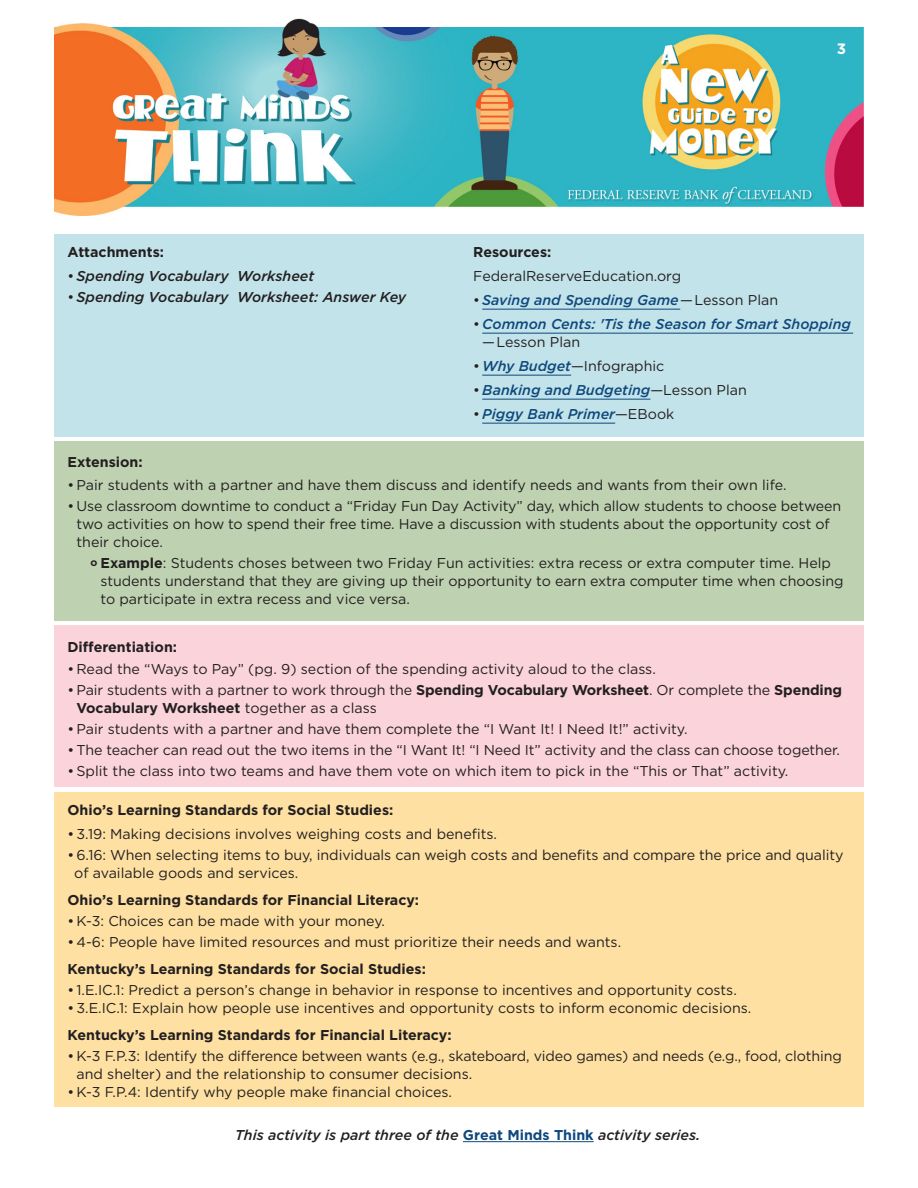
<style>
.page{position:relative;width:918px;height:1188px;background:#fff}
.page>*{position:absolute;margin:0;border:0;box-sizing:border-box;transform-origin:0 0}
.t1{font:700 15px "Gotham";color:#fff}
.t2{font:14.25px/18px "Gotham";letter-spacing:-.005em;color:#231f20}
.t3{font:700 14.25px "Gotham";color:#231f20}
.t4{font:italic 500 14.25px/18px "Gotham";color:#0f487d}
.t5{font:italic 500 14.25px "Gotham";color:#231f20}
.s1{font-weight:400;font-style:normal}
.s2{font-weight:400;font-style:normal;color:#231f20}
.s3{font-weight:500;font-style:italic;color:#0f487d}
.s4{font-weight:700;font-size:10.5px}
.s5{font-weight:700}
.s6{font-weight:700;font-style:normal;color:#0f487d}
</style>
<div class="page">
<img style="left:54px;top:18px;width:810px;height:225px">
<div style="left:54px;top:792px;width:810px;height:315px;background:#fde0a2"></div>
<div style="left:54px;top:441px;width:810px;height:180px;background:#bed2b1"></div>
<div style="left:54px;top:626px;width:810px;height:162px;background:#fad3db"></div>
<div style="left:54px;top:234px;width:404px;height:202px;background:#c2e3e9"></div>
<div style="left:460px;top:234px;width:404px;height:202px;background:#c2e3e9"></div>
<hr style="left:482px;top:309px;width:198px;height:1px;background:#0f487d">
<hr style="left:482px;top:333px;width:371px;height:1px;background:#0f487d">
<hr style="left:482px;top:375px;width:89px;height:1px;background:#0f487d">
<hr style="left:482px;top:399px;width:168px;height:1px;background:#0f487d">
<hr style="left:482px;top:423px;width:133px;height:1px;background:#0f487d">
<hr style="left:463px;top:1141px;width:131px;height:1px;background:#0f487d">
<p class="t1" style="left:837px;top:39px;width:11px">3</p>
<p class="t3" style="left:68px;top:243px;width:98px">Attachments:</p>
<p class="t5" style="left:68px;top:267px;width:248px"><span class="s1">•</span>Spending Vocabulary Worksheet</p>
<p class="t5" style="left:68px;top:288px;width:340px"><span class="s1">•</span>Spending Vocabulary Worksheet: Answer Key</p>
<p class="t3" style="left:473px;top:243px;width:80px">Resources:</p>
<p class="t2" style="left:473px;top:267px;width:209px">FederalReserveEducation.org</p>
<p class="t4" style="left:473px;top:291px;width:306px"><span class="s2">•</span>Saving and Spending Game<span class="s2">—Lesson Plan</span></p>
<p class="t4" style="left:482px;top:315px;width:370px;text-indent:-9px"><span class="s2">•</span> Common Cents: 'Tis the Season for Smart Shopping <span class="s2">—Lesson Plan</span></p>
<p class="t2" style="left:473px;top:357px;width:193px">•<span class="s3">Why Budget</span>—Infographic</p>
<p class="t4" style="left:473px;top:381px;width:275px"><span class="s2">•</span> Banking and Budgeting<span class="s2">—Lesson Plan</span></p>
<p class="t4" style="left:473px;top:405px;width:203px"><span class="s2">•</span>Piggy Bank Primer<span class="s2">—EBook</span></p>
<p class="t3" style="left:68px;top:453px;width:77px">Extension:</p>
<p class="t2" style="left:68px;top:476px;width:721px">•Pair students with a partner and have them discuss and identify needs and wants from their own life.</p>
<p class="t2" style="left:76px;top:497px;width:766px;text-indent:-9px">• Use classroom downtime to conduct a “Friday Fun Day Activity” day, which allow students to choose between two activities on how to spend their free time. Have a discussion with students about the opportunity cost of their choice.</p>
<p class="t2" style="left:100px;top:554px;width:745px;text-indent:-10px"><span class="s4">o</span> <span class="s5">Example</span>: Students choses between two Friday Fun activities: extra recess or extra computer time. Help students understand that they are giving up their opportunity to earn extra computer time when choosing to participate in extra recess and vice versa.</p>
<p class="t3" style="left:67px;top:637px;width:111px">Differentiation:</p>
<p class="t2" style="left:68px;top:660px;width:590px">• Read the “Ways to Pay” (pg. 9) section of the spending activity aloud to the class.</p>
<p class="t2" style="left:76px;top:681px;width:767px;text-indent:-9px">• Pair students with a partner to work through the <span class="s5">Spending Vocabulary Worksheet</span>. Or complete the <span class="s5">Spending<br>Vocabulary Worksheet</span> together as a class</p>
<p class="t2" style="left:68px;top:720px;width:622px">•Pair students with a partner and have them complete the “I Want It! I Need It!” activity.</p>
<p class="t2" style="left:68px;top:741px;width:774px">• The teacher can read out the two items in the “I Want It! “I Need It” activity and the class can choose together.</p>
<p class="t2" style="left:68px;top:762px;width:722px">•Split the class into two teams and have them vote on which item to pick in the “This or That” activity.</p>
<p class="t3" style="left:68px;top:801px;width:327px">Ohio’s Learning Standards for Social Studies:</p>
<p class="t2" style="left:68px;top:825px;width:431px">• 3.19: Making decisions involves weighing costs and benefits.</p>
<p class="t2" style="left:74px;top:846px;width:771px;text-indent:-7px">• 6.16: When selecting items to buy, individuals can weigh costs and benefits and compare the price and quality of available goods and services.</p>
<p class="t3" style="left:68px;top:891px;width:353px">Ohio’s Learning Standards for Financial Literacy:</p>
<p class="t2" style="left:68px;top:912px;width:319px">• K-3: Choices can be made with your money.</p>
<p class="t2" style="left:68px;top:933px;width:555px">•4-6: People have limited resources and must prioritize their needs and wants.</p>
<p class="t3" style="left:68px;top:960px;width:360px">Kentucky’s Learning Standards for Social Studies:</p>
<p class="t2" style="left:68px;top:981px;width:671px">• 1.E.IC.1: Predict a person’s change in behavior in response to incentives and opportunity costs.</p>
<p class="t2" style="left:68px;top:999px;width:685px">• 3.E.IC.1: Explain how people use incentives and opportunity costs to inform economic decisions.</p>
<p class="t3" style="left:68px;top:1026px;width:386px">Kentucky’s Learning Standards for Financial Literacy:</p>
<p class="t2" style="left:77px;top:1047px;width:767px;text-indent:-9px">• K-3 F.P.3: Identify the difference between wants (e.g., skateboard, video games) and needs (e.g., food, clothing and shelter) and the relationship to consumer decisions.</p>
<p class="t2" style="left:68px;top:1083px;width:386px">• K-3 F.P.4: Identify why people make financial choices.</p>
<p class="t5" style="left:235px;top:1125px;width:467px">This activity is part three of the <span class="s6">Great Minds Think</span> activity series.</p>
</div>
